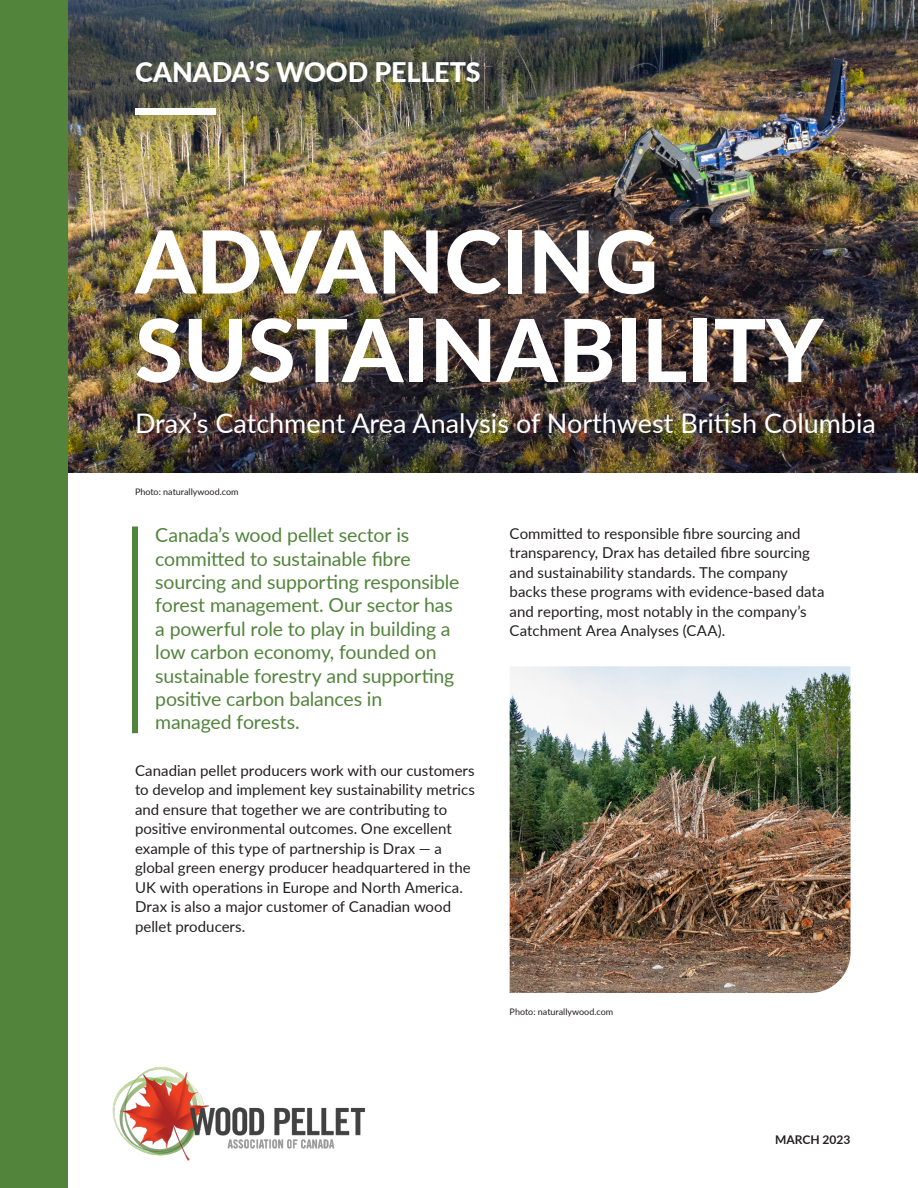
<style>
.page{position:relative;width:918px;height:1188px;background:#fff}
.page>*{position:absolute;margin:0;border:0;box-sizing:border-box;transform-origin:0 0}
.Heading{font:800 87px/88.5px "Lato";color:#fff}
.Subhead{font:27px "Lato";color:#fff}
.Subhead-2{font:800 27px "Lato";letter-spacing:-.005em;color:#fff}
.Callout{font:19.5px/23.4px "Lato";letter-spacing:-.01em;color:#52843c}
.Text{font:15px/19.5px "Lato";color:#231f20}
.t1{font:700 12px "Lato";color:#231f20}
.t2{font:9px "Lato";color:#231f20}
</style>
<div class="page">
<img style="left:68px;top:0;width:850px;height:472px">
<div style="left:135px;top:108px;width:81px;height:7px;background:#fff"></div>
<div style="left:0;top:0;width:68px;height:1188px;background:#52843c"></div>
<div style="left:132px;top:526px;width:6px;height:207px;background:#52843c"></div>
<img style="left:112px;top:1067px;width:253px;height:94px">
<img style="left:510px;top:666px;width:340px;height:327px">
<p class="Subhead-2" style="left:135px;top:53px;width:347px">CANADA’S WOOD PELLETS</p>
<p class="Heading" style="left:135px;top:214px;width:690px">ADVANCING<br>SUSTAINABILITY</p>
<p class="Subhead" style="left:135px;top:404px;width:742px">Drax’s Catchment Area Analysis of Northwest British Columbia</p>
<p class="t2" style="left:135px;top:485px;width:105px">Photo: naturallywood.com</p>
<p class="Callout" style="left:155px;top:523px;width:306px">Canada’s wood pellet sector is committed to sustainable fibre sourcing and supporting responsible forest management. Our sector has a powerful role to play in building a low carbon economy, founded on sustainable forestry and supporting positive carbon balances in managed forests.</p>
<p class="Text" style="left:135px;top:760px;width:342px">Canadian pellet producers work with our customers to develop and implement key sustainability metrics and ensure that together we are contributing to positive environmental outcomes. One excellent example of this type of partnership is Drax — a global green energy producer headquartered in the UK with operations in Europe and North America.<br>Drax is also a major customer of Canadian wood pellet producers.</p>
<p class="Text" style="left:510px;top:523px;width:317px">Committed to responsible fibre sourcing and transparency, Drax has detailed fibre sourcing and sustainability standards. The company backs these programs with evidence-based data and reporting, most notably in the company’s Catchment Area Analyses (CAA).</p>
<p class="t2" style="left:510px;top:1006px;width:105px">Photo: naturallywood.com</p>
<p class="t1" style="left:775px;top:1130px;width:77px">MARCH 2023</p>
</div>
